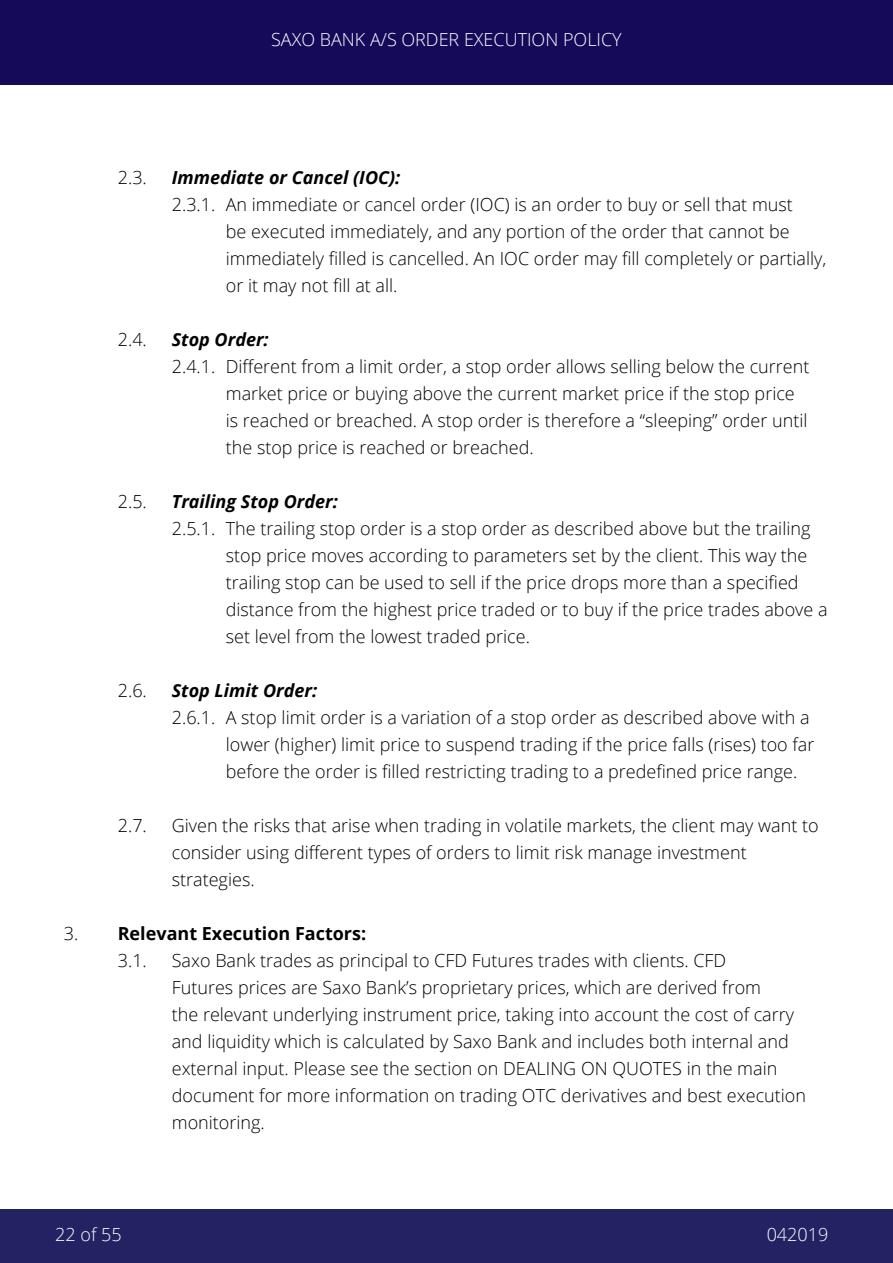
<style>
.page{position:relative;width:893px;height:1263px;background:#fff}
.page>*{position:absolute;margin:0;border:0;box-sizing:border-box;transform-origin:0 0}
.t1{font:300 18px/27px "Open Sans";color:#000}
.t2{font:italic 700 18px "Open Sans";color:#000}
.t3{font:300 18px "Open Sans";color:#fff}
.t4{font:700 18px/27px "Open Sans";color:#000}
.s1{font-weight:300}
</style>
<div class="page">
<div style="left:0;top:0;width:893px;height:85px;background:#150a59"></div>
<div style="left:0;top:1209px;width:893px;height:54px;background:#232263"></div>
<p class="t3" style="left:271px;top:27px;width:352px">SAXO BANK A/S ORDER EXECUTION POLICY</p>
<p class="t1" style="left:118px;top:163px;width:31px">2.3.</p>
<p class="t2" style="left:172px;top:165px;width:230px">Immediate or Cancel (IOC):</p>
<p class="t1" style="left:226px;top:190px;width:602px;text-indent:-54px">2.3.1. An immediate or cancel order (IOC) is an order to buy or sell that must<br>be executed immediately, and any portion of the order that cannot be immediately filled is cancelled. An IOC order may fill completely or partially, or it may not fill at all.</p>
<p class="t1" style="left:118px;top:325px;width:31px">2.4.</p>
<p class="t2" style="left:172px;top:327px;width:98px">Stop Order:</p>
<p class="t1" style="left:226px;top:352px;width:585px;text-indent:-54px">2.4.1. Different from a limit order, a stop order allows selling below the current market price or buying above the current market price if the stop price is reached or breached. A stop order is therefore a “sleeping” order until the stop price is reached or breached.</p>
<p class="t1" style="left:118px;top:487px;width:31px">2.5.</p>
<p class="t2" style="left:172px;top:489px;width:168px">Trailing Stop Order:</p>
<p class="t1" style="left:226px;top:514px;width:603px;text-indent:-54px">2.5.1. The trailing stop order is a stop order as described above but the trailing stop price moves according to parameters set by the client. This way the trailing stop can be used to sell if the price drops more than a specified distance from the highest price traded or to buy if the price trades above a set level from the lowest traded price.</p>
<p class="t1" style="left:118px;top:676px;width:31px">2.6.</p>
<p class="t2" style="left:172px;top:678px;width:147px">Stop Limit Order:</p>
<p class="t1" style="left:226px;top:703px;width:590px;text-indent:-54px">2.6.1. A stop limit order is a variation of a stop order as described above with a lower (higher) limit price to suspend trading if the price falls (rises) too far before the order is filled restricting trading to a predefined price range.</p>
<p class="t1" style="left:118px;top:811px;width:31px">2.7.</p>
<p class="t1" style="left:172px;top:811px;width:648px">Given the risks that arise when trading in volatile markets, the client may want to consider using different types of orders to limit risk manage investment strategies.</p>
<p class="t4" style="left:118px;top:919px;width:250px;text-indent:-54px"><span class="s1">3.</span> Relevant Execution Factors:<br><span class="s1">3.1.</span></p>
<p class="t1" style="left:172px;top:946px;width:636px">Saxo Bank trades as principal to CFD Futures trades with clients. CFD<br>Futures prices are Saxo Bank’s proprietary prices, which are derived from<br>the relevant underlying instrument price, taking into account the cost of carry and liquidity which is calculated by Saxo Bank and includes both internal and external input. Please see the section on DEALING ON QUOTES in the main document for more information on trading OTC derivatives and best execution monitoring.</p>
<p class="t3" style="left:55px;top:1222px;width:68px">22 of 55</p>
<p class="t3" style="left:767px;top:1222px;width:63px">042019</p>
</div>
